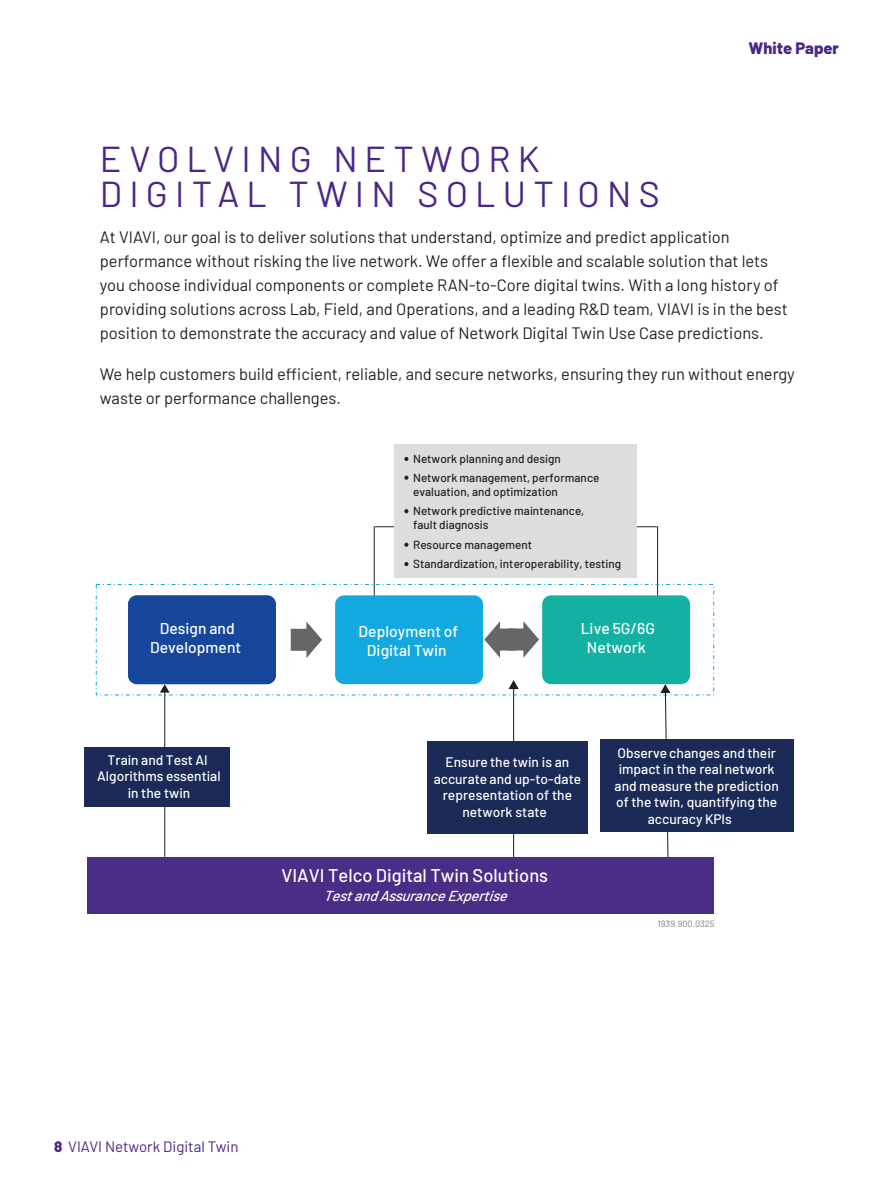
<style>
.page{position:relative;width:893px;height:1191px;background:#fff}
.page>*{position:absolute;margin:0;border:0;box-sizing:border-box;transform-origin:0 0}
.S-H1_Title{font:36px/34.5px "Barlow";letter-spacing:.2em;color:#4a2785}
.t1{font:500 18.3px "Barlow";color:#fff}
.Body_Copy{font:16.5px/24px "Barlow";color:#231f20}
.t2{font:800 16.5px "Barlow";color:#4a2785}
.t3{font:500 15.6px/18.8px "Barlow";color:#fff;text-align:center}
.t4{font:15px "Barlow";color:#4a2785}
.t5{font:italic 500 14.4px "Barlow";color:#fff}
.t6{font:500 13.8px/16.5px "Barlow";letter-spacing:.005em;color:#fff;text-align:center}
.t7{font:500 11.7px/19.4px "Barlow";color:#231f20}
.t8{font:500 9.15px "Barlow";color:#999}
.s1{font-weight:800}
</style>
<div class="page">
<hr style="left:374px;top:527px;width:1px;height:70px;background:#231f20">
<svg style="left:636px;top:526px;width:22px;height:1px"></svg>
<svg style="left:374px;top:526px;width:20px;height:1px"></svg>
<hr style="left:657px;top:527px;width:1px;height:74px;background:#231f20">
<div style="left:128px;top:595px;width:148px;height:89px;background:#17479d;border-radius:9px"></div>
<svg style="left:291px;top:621px;width:31px;height:37px"></svg>
<div style="left:335px;top:595px;width:148px;height:89px;background:#13a8e0;border-radius:9px"></div>
<div style="left:542px;top:595px;width:148px;height:89px;background:#12b1a2;border-radius:9px"></div>
<div style="left:394px;top:444px;width:242px;height:134px;background:#dcdddf"></div>
<svg style="left:660px;top:684px;width:10px;height:173px"></svg>
<hr style="left:513px;top:687px;width:1px;height:172px;background:#231f20">
<svg style="left:508px;top:680px;width:11px;height:9px"></svg>
<hr style="left:164px;top:691px;width:1px;height:166px;background:#231f20">
<svg style="left:160px;top:684px;width:10px;height:8px"></svg>
<div style="left:427px;top:741px;width:161px;height:92px;background:#1b2a57"></div>
<div style="left:600px;top:739px;width:193px;height:93px;background:#1b2a57"></div>
<div style="left:84px;top:747px;width:146px;height:60px;background:#1b2a57"></div>
<div style="left:87px;top:857px;width:627px;height:56px;background:#4a2d86"></div>
<svg style="left:484px;top:621px;width:55px;height:37px"></svg>
<svg style="left:404px;top:457px;width:4px;height:4px"></svg>
<svg style="left:404px;top:475px;width:4px;height:5px"></svg>
<svg style="left:404px;top:509px;width:4px;height:4px"></svg>
<svg style="left:404px;top:542px;width:4px;height:5px"></svg>
<svg style="left:404px;top:562px;width:4px;height:4px"></svg>
<p class="t2" style="left:749px;top:35px;width:92px">White Paper</p>
<p class="S-H1_Title" style="left:100px;top:139px;width:561px">EVOLVING NETWORK<br>DIGITAL TWIN SOLUTIONS</p>
<p class="Body_Copy" style="left:100px;top:224px;width:689px">At VIAVI, our goal is to deliver solutions that understand, optimize and predict application performance without risking the live network. We offer a flexible and scalable solution that lets you choose individual components or complete RAN-to-Core digital twins. With a long history of providing solutions across Lab, Field, and Operations, and a leading R&amp;D team, VIAVI is in the best position to demonstrate the accuracy and value of Network Digital Twin Use Case predictions.</p>
<p class="Body_Copy" style="left:100px;top:361px;width:696px">We help customers build efficient, reliable, and secure networks, ensuring they run without energy waste or performance challenges.</p>
<p class="t7" style="left:413px;top:448px;width:188px">Network planning and design<br>Network management, performance</p>
<p class="t7" style="left:413px;top:481px;width:173px">evaluation, and optimization<br>Network predictive maintenance,</p>
<p class="t7" style="left:413px;top:514px;width:210px">fault diagnosis<br>Resource management<br>Standardization, interoperability, testing</p>
<p class="t3" style="left:150px;top:618px;width:93px">Design and<br>Development</p>
<p class="t3" style="left:359px;top:621px;width:101px">Deployment of<br>Digital Twin</p>
<p class="t3" style="left:581px;top:618px;width:76px">Live 5G/6G<br>Network</p>
<p class="t6" style="left:97px;top:750px;width:125px">Train and Test AI<br>Algorithms essential in the twin</p>
<p class="t6" style="left:434px;top:753px;width:149px">Ensure the twin is an accurate and up-to-date representation of the network state</p>
<p class="t1" style="left:282px;top:862px;width:268px">VIAVI Telco Digital Twin Solutions</p>
<p class="t5" style="left:323px;top:885px;width:191px">Test and Assurance Expertise</p>
<p class="t6" style="left:617px;top:743px;width:160px">Observe changes and their</p>
<p class="t6" style="left:619px;top:759px;width:157px">impact in the real network</p>
<p class="t6" style="left:615px;top:776px;width:166px">and measure the prediction</p>
<p class="t6" style="left:616px;top:792px;width:163px">of the twin, quantifying the</p>
<p class="t6" style="left:648px;top:809px;width:86px">accuracy KPIs</p>
<p class="t8" style="left:658px;top:917px;width:59px">1939.900.0325</p>
<p class="t4" style="left:54px;top:1135px;width:186px"><span class="s1">8</span> VIAVI Network Digital Twin</p>
</div>
